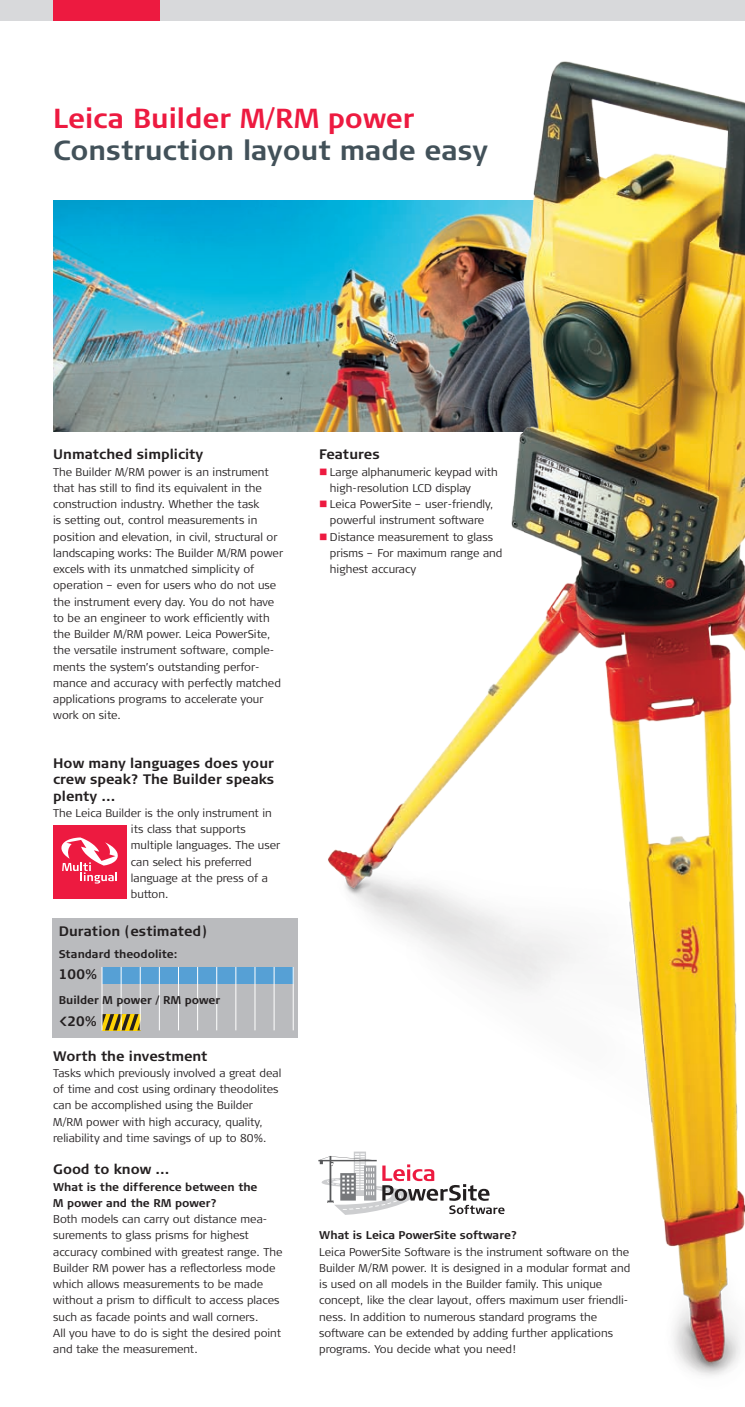
<style>
.page{position:relative;width:745px;height:1407px;background:#fff}
.page>*{position:absolute;margin:0;border:0;box-sizing:border-box;transform-origin:0 0}
.t1{font:700 27.5px "Signa Column";color:#425159}
.t2{font:700 27.5px "Signa Column";color:#ed1a40}
.t3{font:700 13.75px/16.2px "Signa Column";color:#231f20;text-align:justify}
.t4{font:300 11.25px/16.2px "Signa Column";color:#231f20}
.t5{font:700 11.25px/16.2px "Signa Column";color:#231f20}
.s1{color:#ed1a40}
</style>
<div class="page">
<div style="left:0;top:0;width:744px;height:21px;background:#d8d9db"></div>
<img style="left:53px;top:201px;width:218px;height:231px">
<div style="left:53px;top:0;width:106px;height:21px;background:#ed1a40"></div>
<img style="left:271px;top:61px;width:473px;height:1315px">
<div style="left:53px;top:825px;width:74px;height:73px;background:#ed1a40"></div>
<svg style="left:61px;top:837px;width:57px;height:46px"></svg>
<div style="left:53px;top:918px;width:245px;height:119px;background:#babbbe"></div>
<div style="left:102px;top:967px;width:191px;height:16px;background:#56a0d5"></div>
<svg style="left:103px;top:1014px;width:37px;height:16px"></svg>
<hr style="left:102px;top:967px;width:1px;height:63px;background:#fff">
<hr style="left:121px;top:967px;width:1px;height:63px;background:#fff">
<hr style="left:140px;top:967px;width:1px;height:63px;background:#fff">
<hr style="left:159px;top:967px;width:1px;height:63px;background:#fff">
<hr style="left:178px;top:967px;width:1px;height:63px;background:#fff">
<hr style="left:197px;top:967px;width:1px;height:63px;background:#fff">
<hr style="left:216px;top:967px;width:1px;height:63px;background:#fff">
<hr style="left:235px;top:967px;width:1px;height:63px;background:#fff">
<hr style="left:273px;top:967px;width:1px;height:63px;background:#fff">
<hr style="left:254px;top:967px;width:1px;height:63px;background:#fff">
<hr style="left:293px;top:967px;width:1px;height:63px;background:#fff">
<svg style="left:318px;top:1151px;width:186px;height:64px"></svg>
<h1 class="t2" style="left:53px;top:102px;width:362px">Leica Builder M/RM power</h1>
<h1 class="t1" style="left:53px;top:134px;width:436px">Construction layout made easy</h1>
<p class="t3" style="left:53px;top:446px;width:151px">Unmatched simplicity</p>
<p class="t4" style="left:53px;top:463px;width:231px">The Builder M/RM power is an instrument that has still to find its equivalent in the construction industry. Whether the task<br>is setting out, control measurements in position and elevation, in civil, structural or landscaping works: The Builder M/RM power excels with its unmatched simplicity of operation – even for users who do not use the instrument every day. You do not have to be an engineer to work efficiently with the Builder M/RM power. Leica PowerSite, the versatile instrument software, comple&shy;ments the system’s outstanding perfor&shy;mance and accuracy with perfectly matched applications programs to accelerate your work on site.</p>
<p class="t3" style="left:53px;top:755px;width:222px">How many languages does your crew speak? The Builder speaks plenty ...</p>
<p class="t4" style="left:131px;top:805px;width:151px;text-indent:-78px">The Leica Builder is the only instrument in its class that supports multiple languages. The user can select his preferred language at the press of a button.</p>
<p class="t3" style="left:59px;top:923px;width:149px">Duration (estimated)</p>
<p class="t5" style="left:59px;top:946px;width:120px">Standard theodolite:</p>
<p class="t3" style="left:59px;top:966px;width:40px">100%</p>
<p class="t3" style="left:59px;top:1013px;width:40px">&lt;20%</p>
<p class="t5" style="left:59px;top:991px;width:163px">Builder M power / RM power</p>
<p class="t3" style="left:53px;top:1047px;width:156px">Worth the investment</p>
<p class="t4" style="left:53px;top:1065px;width:229px">Tasks which previously involved a great deal of time and cost using ordinary theodolites can be accomplished using the Builder M/RM power with high accuracy, quality, reliability and time savings of up to 80%.</p>
<p class="t3" style="left:53px;top:1161px;width:118px">Good to know ...</p>
<p class="t5" style="left:53px;top:1178px;width:206px">What is the difference between the<br>M power and the RM power?</p>
<p class="t4" style="left:53px;top:1211px;width:230px">Both models can carry out distance mea&shy;surements to glass prisms for highest accuracy combined with greatest range. The Builder RM power has a reflectorless mode which allows measurements to be made without a prism to difficult to access places such as facade points and wall corners.<br>All you have to do is sight the desired point and take the measurement.</p>
<p class="t3" style="left:319px;top:446px;width:62px">Features</p>
<p class="t4" style="left:330px;top:463px;width:169px;text-indent:-11px"><span class="s1">■</span> Large alphanumeric keypad with high-resolution LCD display</p>
<p class="t4" style="left:319px;top:496px;width:176px;text-align:center"><span class="s1">■</span> Leica PowerSite – user-friendly, powerful instrument software</p>
<p class="t4" style="left:330px;top:528px;width:174px;text-indent:-11px"><span class="s1">■</span> Distance measurement to glass prisms – For maximum range and highest accuracy</p>
<p class="t5" style="left:319px;top:1227px;width:199px">What is Leica PowerSite software?</p>
<p class="t4" style="left:319px;top:1243px;width:312px">Leica PowerSite Software is the instrument software on the Builder M/RM power. It is designed in a modular format and is used on all models in the Builder family. This unique concept, like the clear layout, offers maximum user friendli&shy;ness. In addition to numerous standard programs the software can be extended by adding further applications programs. You decide what you need!</p>
</div>
